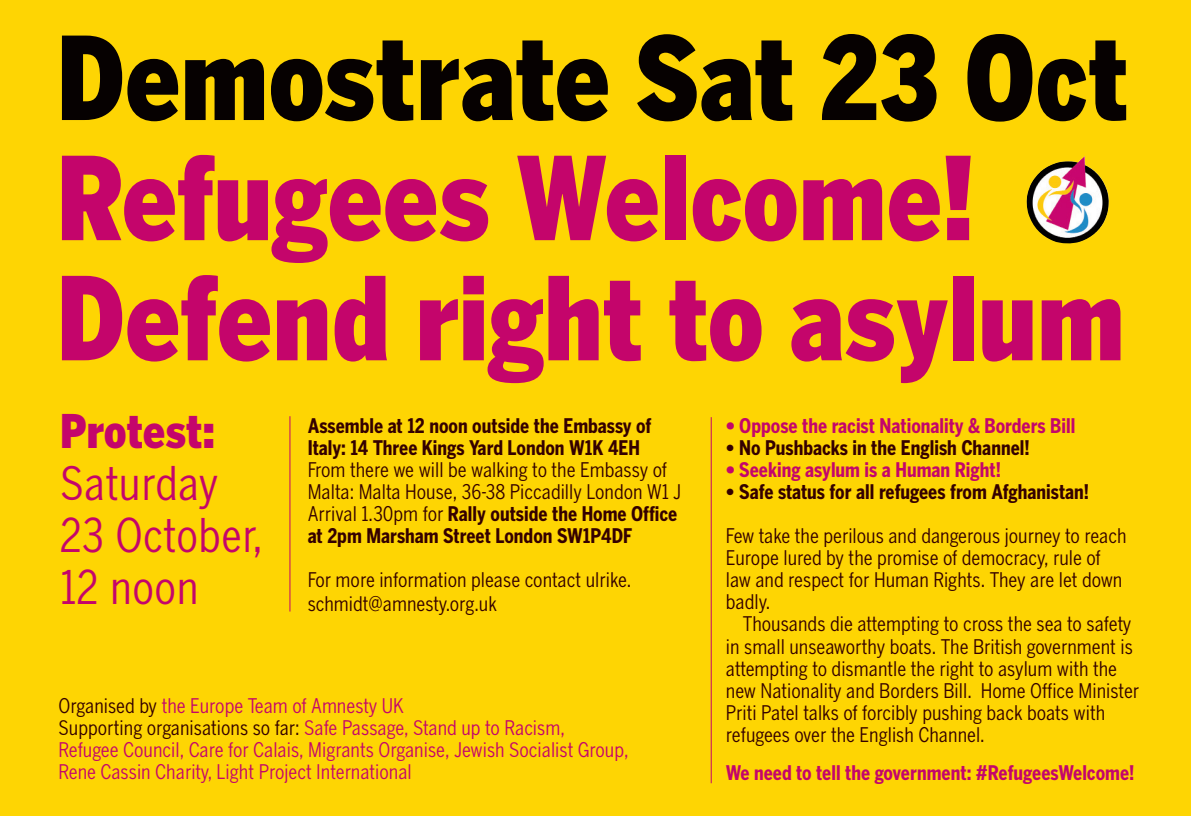
<style>
.page{position:relative;width:1191px;height:840px;background:#fff}
.page>*{position:absolute;margin:0;border:0;box-sizing:border-box;transform-origin:0 0}
.t1{font:900 114px/120px "Benton Gothic Cond";letter-spacing:-.005em;color:#c4056b}
.t2{font:900 114px "Benton Gothic Cond";letter-spacing:-.005em;color:#060101}
.t3{font:46px "Benton Gothic Cond";letter-spacing:.01em;color:#c4056b}
.t4{font:900 46px "Benton Gothic Cond";letter-spacing:-.005em;color:#c4056b}
.t5{font:20px/22px "Benton Gothic Cond";color:#340000}
.t6{font:700 20px/22px "Benton Gothic Cond";color:#340000}
.t7{font:20px "Benton Gothic Cond";color:#c4056b}
.t8{font:700 20px "Benton Gothic Cond";color:#c4056b}
.s1{font-weight:400}
.s2{color:#340000}
.s3{color:#c4056b}
.s4{font-weight:900}
</style>
<div class="page">
<div style="left:0;top:0;width:1191px;height:815px;background:#fed503"></div>
<hr style="left:289px;top:416px;width:1px;height:195px;background:#c4056b">
<img style="left:1026px;top:156px;width:83px;height:88px">
<hr style="left:710px;top:417px;width:1px;height:365px;background:#c4056b">
<p class="t2" style="left:57px;top:5px;width:1073px">Demostrate Sat 23 Oct</p>
<p class="t1" style="left:57px;top:134px;width:1069px">Refugees Welcome!<br>Defend right to asylum</p>
<p class="t4" style="left:60px;top:401px;width:157px">Protest:</p>
<p class="t3" style="left:60px;top:456px;width:160px">Saturday</p>
<p class="t3" style="left:60px;top:508px;width:204px">23 October,</p>
<p class="t3" style="left:60px;top:560px;width:140px">12 noon</p>
<p class="t6" style="left:308px;top:414px;width:345px">Assemble at 12 noon outside the Embassy of<br>Italy: 14 Three Kings Yard London W1K 4EH</p>
<p class="t5" style="left:308px;top:458px;width:375px">From there we will be walking to the Embassy of<br>Malta: Malta House, 36-38 Piccadilly London W1 J</p>
<p class="t6" style="left:308px;top:502px;width:371px"><span class="s1">Arrival 1.30pm for</span> Rally outside the Home Office at 2pm Marsham Street London SW1P4DF</p>
<p class="t5" style="left:308px;top:567px;width:325px;line-height:24px">For more information please contact ulrike. schmidt@amnesty.org.uk</p>
<p class="t7" style="left:59px;top:693px;width:347px"><span class="s2">Organised by</span> the Europe Team of Amnesty UK</p>
<p class="t5" style="left:59px;top:716px;width:508px">Supporting organisations so far: <span class="s3">Safe Passage, Stand up to Racism,</span></p>
<p class="t7" style="left:59px;top:737px;width:571px">Refugee Council, Care for Calais, Migrants Organise, Jewish Socialist Group,</p>
<p class="t7" style="left:59px;top:759px;width:355px">Rene Cassin Charity, Light Project International</p>
<p class="t8" style="left:726px;top:413px;width:351px"><span class="s4">•</span> Oppose the racist Nationality &amp; Borders Bill</p>
<p class="t6" style="left:726px;top:436px;width:305px">• No Pushbacks in the English Channel!</p>
<p class="t8" style="left:726px;top:457px;width:276px"><span class="s4">•</span> Seeking asylum is a Human Right!</p>
<p class="t6" style="left:726px;top:480px;width:365px">• Safe status for all refugees from Afghanistan!</p>
<p class="t5" style="left:726px;top:524px;width:402px">Few take the perilous and dangerous journey to reach Europe lured by the promise of democracy, rule of law and respect for Human Rights. They are let down badly.</p>
<p class="t5" style="left:726px;top:612px;width:415px;text-indent:17px">Thousands die attempting to cross the sea to safety in small unseaworthy boats. The British government is attempting to dismantle the right to asylum with the new Nationality and Borders Bill. Home Office Minister Priti Patel talks of forcibly pushing back boats with refugees over the English Channel.</p>
<p class="t8" style="left:726px;top:759px;width:410px">We need to tell the government: #RefugeesWelcome!</p>
</div>
